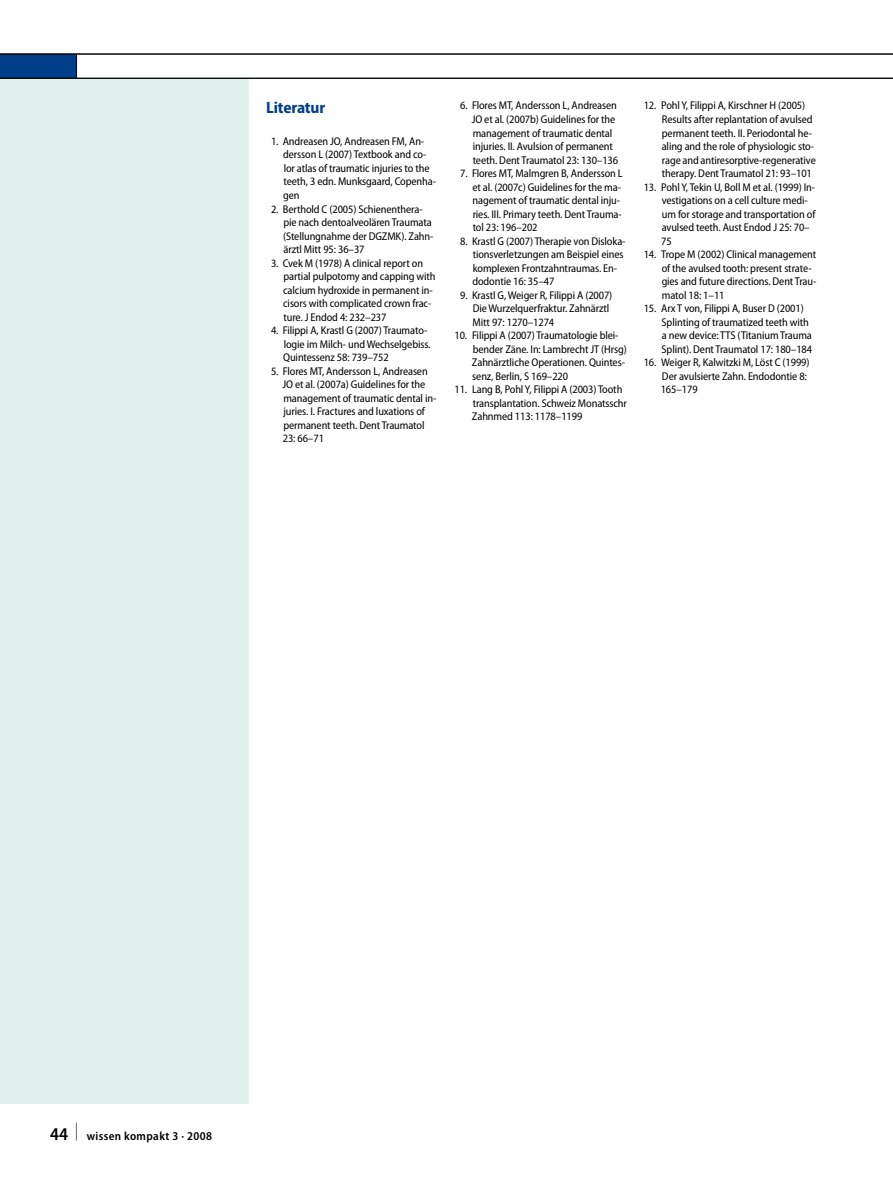
<style>
.page{position:relative;width:893px;height:1187px;background:#fff}
.page>*{position:absolute;margin:0;border:0;box-sizing:border-box;transform-origin:0 0}
._999_012_u1_12ptVorN{font:700 semi-condensed 16.5px "Myriad Pro";letter-spacing:-.01em;color:#003e8a}
.t1{font:600 semi-condensed 12px "Myriad Pro";letter-spacing:.03em;color:#000}
._023_literatur{font:semi-condensed 11.25px/13.5px "Myriad Pro";letter-spacing:-.01em;color:#000}
.s1{font-size:18px}
</style>
<div class="page">
<div style="left:0;top:78px;width:249px;height:1025px;background:#e0f1ee"></div>
<div style="left:0;top:54px;width:77px;height:24px;background:#003e8a"></div>
<svg style="left:76px;top:55px;width:1px;height:23px"></svg>
<hr style="left:0;top:54px;width:893px;height:1px;background:#000">
<hr style="left:0;top:78px;width:893px;height:1px;background:#000">
<p class="_999_012_u1_12ptVorN" style="left:266px;top:99px;width:60px">Literatur</p>
<p class="_023_literatur" style="left:283px;top:135px;width:154px;text-indent:-12px">1. Andreasen JO, Andreasen FM, An&shy;dersson L (2007) Textbook and co&shy;lor atlas of traumatic injuries to the teeth, 3 edn. Munksgaard, Copenha&shy;gen</p>
<p class="_023_literatur" style="left:283px;top:202px;width:152px;text-indent:-12px">2. Berthold C (2005) Schienenthera&shy;pie nach dentoalveolären Traumata (Stellungnahme der DGZMK). Zahn&shy;ärztl Mitt 95: 36–37</p>
<p class="_023_literatur" style="left:283px;top:256px;width:154px;text-indent:-12px">3. Cvek M (1978) A clinical report on partial pulpotomy and capping with calcium hydroxide in permanent in&shy;cisors with complicated crown frac&shy;ture. J Endod 4: 232–237</p>
<p class="_023_literatur" style="left:283px;top:324px;width:149px;text-indent:-12px">4. Filippi A, Krastl G (2007) Traumato&shy;logie im Milch- und Wechselgebiss.<br>Quintessenz 58: 739–752</p>
<p class="_023_literatur" style="left:282px;top:364px;width:155px;text-indent:-11px">5. Flores MT, Andersson L, Andreasen<br>JO et al. (2007a) Guidelines for the management of traumatic dental in&shy;juries. I. Fractures and luxations of permanent teeth. Dent Traumatol<br>23: 66–71</p>
<p class="_023_literatur" style="left:472px;top:99px;width:148px;text-indent:-11px">6. Flores MT, Andersson L, Andreasen JO et al. (2007b) Guidelines for the management of traumatic dental injuries. II. Avulsion of permanent teeth. Dent Traumatol 23: 130–136</p>
<p class="_023_literatur" style="left:472px;top:167px;width:152px;text-indent:-12px">7. Flores MT, Malmgren B, Andersson L et al. (2007c) Guidelines for the ma&shy;nagement of traumatic dental inju&shy;ries. III. Primary teeth. Dent Trauma&shy;tol 23: 196–202</p>
<p class="_023_literatur" style="left:472px;top:234px;width:155px;text-indent:-12px">8. Krastl G (2007) Therapie von Disloka&shy;tionsverletzungen am Beispiel eines komplexen Frontzahntraumas. En&shy;dodontie 16: 35–47</p>
<p class="_023_literatur" style="left:473px;top:288px;width:141px;text-indent:-12px">9. Krastl G, Weiger R, Filippi A (2007)<br>Die Wurzelquerfraktur. Zahnärztl<br>Mitt 97: 1270–1274</p>
<p class="_023_literatur" style="left:472px;top:329px;width:156px;text-indent:-18px">10. Filippi A (2007) Traumatologie blei&shy;bender Zäne. In: Lambrecht JT (Hrsg)<br>Zahnärztliche Operationen. Quintes&shy;senz, Berlin, S 169–220</p>
<p class="_023_literatur" style="left:472px;top:383px;width:156px;text-indent:-18px">11. Lang B, Pohl Y, Filippi A (2003) Tooth transplantation. Schweiz Monatsschr<br>Zahnmed 113: 1178–1199</p>
<p class="_023_literatur" style="left:662px;top:99px;width:156px;text-indent:-18px">12. Pohl Y, Filippi A, Kirschner H (2005)<br>Results after replantation of avulsed permanent teeth. II. Periodontal he&shy;aling and the role of physiologic sto&shy;rage and antiresorptive-regenerative therapy. Dent Traumatol 21: 93–101</p>
<p class="_023_literatur" style="left:661px;top:180px;width:156px;text-indent:-17px">13. Pohl Y, Tekin U, Boll M et al. (1999) In&shy;vestigations on a cell culture medi&shy;um for storage and transportation of avulsed teeth. Aust Endod J 25: 70–<br>75</p>
<p class="_023_literatur" style="left:662px;top:248px;width:156px;text-indent:-18px">14. Trope M (2002) Clinical management of the avulsed tooth: present strate&shy;gies and future directions. Dent Trau&shy;matol 18: 1–11</p>
<p class="_023_literatur" style="left:662px;top:302px;width:152px;text-indent:-18px">15. Arx T von, Filippi A, Buser D (2001)<br>Splinting of traumatized teeth with a new device: TTS (Titanium Trauma Splint). Dent Traumatol 17: 180–184</p>
<p class="_023_literatur" style="left:661px;top:356px;width:150px;text-indent:-17px">16. Weiger R, Kalwitzki M, Löst C (1999)<br>Der avulsierte Zahn. Endodontie 8:<br>165–179</p>
<p class="t1" style="left:50px;top:1129px;width:164px"><span class="s1">44 </span><sup>|</sup> wissen kompakt 3 · 2008</p>
</div>
